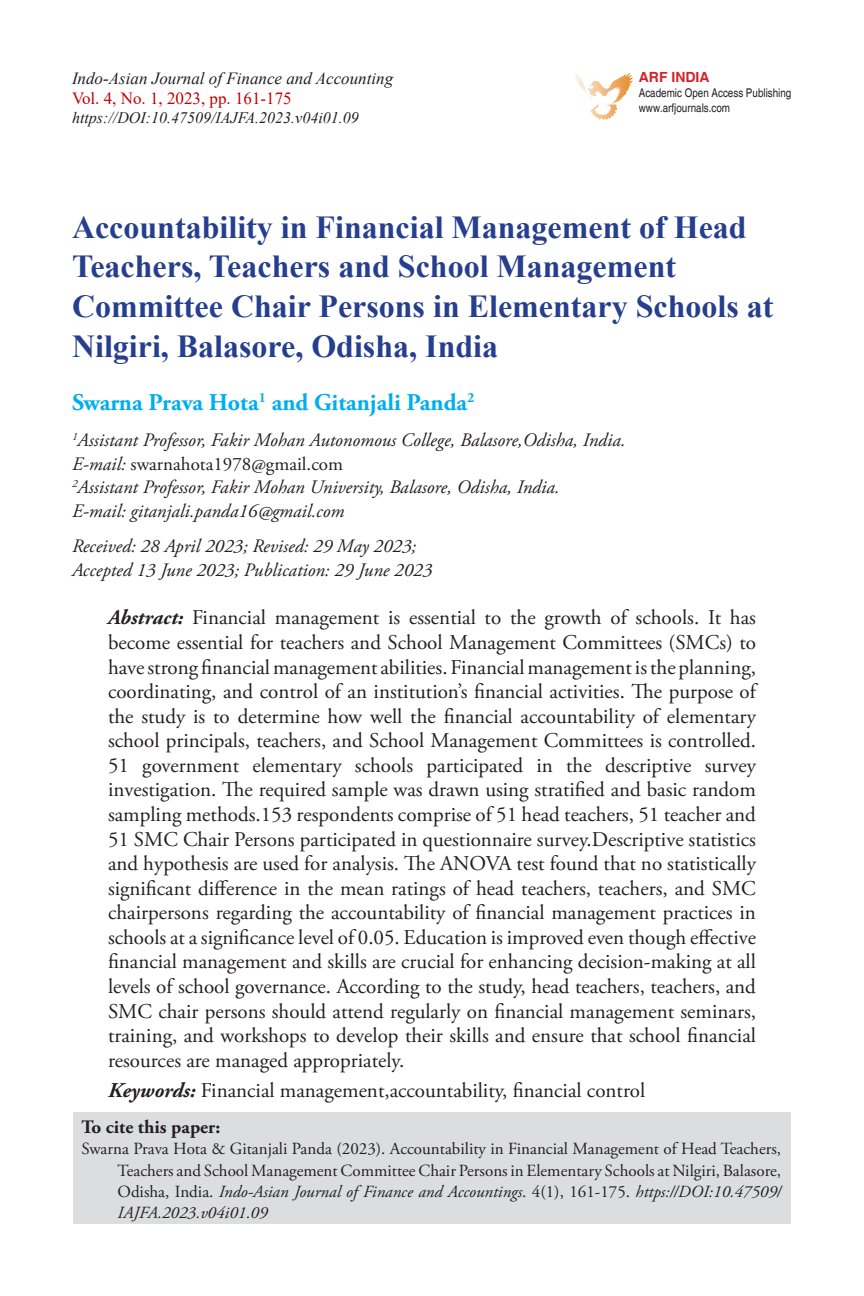
<style>
.page{position:relative;width:864px;height:1296px;background:#fff}
.page>*{position:absolute;margin:0;border:0;box-sizing:border-box;transform-origin:0 0}
.Heading{font:700 32px/39.6px "Times New Roman";color:#253f8e}
.author_name{font:700 24px "Adobe Garamond Pro";color:#00aeef}
.abstract{font:21px/24.6px "Adobe Garamond Pro";color:#231f20;text-align:justify}
.author_ref{font:italic 19px/23.6px "Adobe Garamond Pro";color:#231f20}
.author_ref-2{font:700 19px "Adobe Garamond Pro";color:#231f20}
.references{font:17px/21px "Adobe Garamond Pro";color:#231f20;text-align:justify}
.t1{font:italic 17px "Times New Roman";color:#231f20}
.t2{font:17px "Times New Roman";color:#bf0000}
.t3{font:italic 16px "Times New Roman";color:#231f20}
.t4{font:700 14px "Helvetica";color:#d1232a}
.Body_text{font:condensed 12px "Helvetica";color:#231f20}
.s1{font-style:normal}
.s2{font-weight:700;font-style:italic}
.s3{font-style:italic}
</style>
<div class="page">
<div style="left:73px;top:1112px;width:718px;height:112px;background:#dcdddf"></div>
<img style="left:575px;top:73px;width:58px;height:46px">
<p class="t1" style="left:72px;top:66px;width:323px">Indo-Asian Journal of Finance and Accounting</p>
<p class="t2" style="left:72px;top:87px;width:221px">Vol. 4, No. 1, 2023, pp. 161-175</p>
<p class="t3" style="left:72px;top:107px;width:288px">https://DOI:10.47509/IAJFA.2023.v04i01.09</p>
<p class="t4" style="left:639px;top:69px;width:72px">ARF INDIA</p>
<p class="Body_text" style="left:639px;top:86px;width:154px">Academic Open Access Publishing</p>
<p class="Body_text" style="left:639px;top:101px;width:93px">www.arfjournals.com</p>
<p class="Heading" style="left:72px;top:206px;width:703px">Accountability in Financial Management of Head Teachers, Teachers and School Management Committee Chair Persons in Elementary Schools at Nilgiri, Balasore, Odisha, India</p>
<p class="author_name" style="left:72px;top:389px;width:404px">Swarna Prava Hota<sup>1</sup> and Gitanjali Panda<sup>2</sup></p>
<p class="author_ref" style="left:72px;top:429px;width:555px"><sup>1</sup>Assistant Professor, Fakir Mohan Autonomous College, Balasore,Odisha, India.<br>E-mail: <span class="s1">swarnahota1978@gmail.com<br></span><sup>2</sup>Assistant Professor, Fakir Mohan University, Balasore, Odisha, India.<br>E-mail: gitanjali.panda16@gmail.com</p>
<p class="author_ref" style="left:72px;top:535px;width:362px">Received: 28 April 2023; Revised: 29 May 2023;<br>Accepted 13 June 2023; Publication: 29 June 2023</p>
<p class="abstract" style="left:108px;top:606px;width:650px"><span class="s2">Abstract:</span> Financial management is essential to the growth of schools. It has become essential for teachers and School Management Committees (SMCs) to have strong financial management abilities. Financial management is the planning, coordinating, and control of an institution’s financial activities. The purpose of the study is to determine how well the financial accountability of elementary school principals, teachers, and School Management Committees is controlled.<br>51 government elementary schools participated in the descriptive survey investigation. The required sample was drawn using stratified and basic random sampling methods.153 respondents comprise of 51 head teachers, 51 teacher and 51 SMC Chair Persons participated in questionnaire survey.Descriptive statistics and hypothesis are used for analysis. The ANOVA test found that no statistically significant difference in the mean ratings of head teachers, teachers, and SMC chairpersons regarding the accountability of financial management practices in schools at a significance level of 0.05. Education is improved even though effective financial management and skills are crucial for enhancing decision-making at all levels of school governance. According to the study, head teachers, teachers, and SMC chair persons should attend regularly on financial management seminars, training, and workshops to develop their skills and ensure that school financial resources are managed appropriately.</p>
<p class="abstract" style="left:108px;top:1079px;width:539px"><span class="s2">Keywords:</span> Financial management,accountability, financial control</p>
<p class="author_ref-2" style="left:82px;top:1116px;width:140px">To cite this paper:</p>
<p class="references" style="left:118px;top:1139px;width:665px;text-indent:-36px">Swarna Prava Hota &amp; Gitanjali Panda (2023). Accountability in Financial Management of Head Teachers, Teachers and School Management Committee Chair Persons in Elementary Schools at Nilgiri, Balasore, Odisha, India. <span class="s3">Indo-Asian Journal of Finance and Accountings</span>. 4(1), 161-175. <span class="s3">https://DOI:10.47509/ IAJFA.2023.v04i01.09</span></p>
</div>
